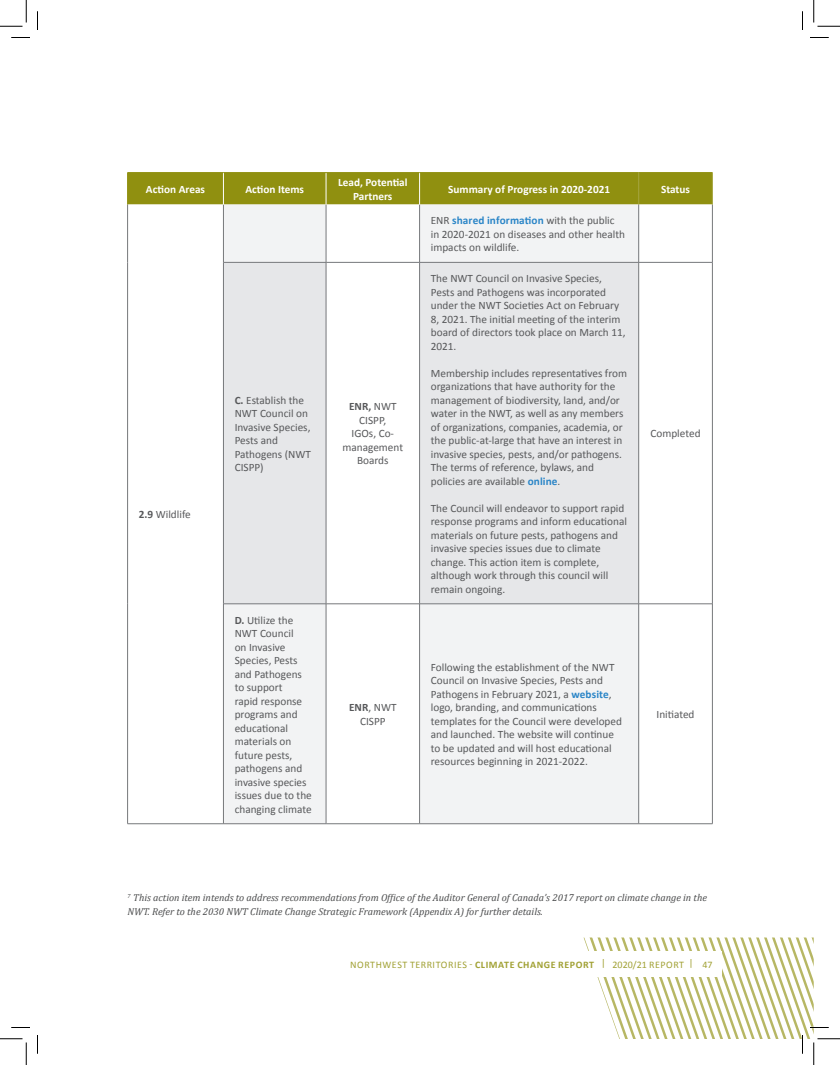
<style>
.page{position:relative;width:840px;height:1065px;background:#fff}
.page>*{position:absolute;margin:0;border:0;box-sizing:border-box;transform-origin:0 0}
.t1{font:11.25px/13.5px "Calibri";color:#57585a}
.t2{font:700 11.25px/13.5px "Calibri";color:#fff;text-align:center}
.t3{font:italic 10.12px/13.9px "Cambria";color:#4b4c4d}
.t4{font:10px "Calibri";letter-spacing:.05em;color:#a1a134}
.s1{font-weight:700}
.s2{font-weight:700;color:#2a85c7}
</style>
<div class="page">
<div style="left:128px;top:173px;width:584px;height:32px;background:#909010"></div>
<svg style="left:128px;top:205px;width:584px;height:619px"></svg>
<svg style="left:224px;top:205px;width:414px;height:619px;fill:#f2f3f4"></svg>
<svg style="left:224px;top:263px;width:414px;height:341px;fill:#e6e7e9"></svg>
<hr style="left:712px;top:205px;width:1px;height:57px;background:#76787b">
<hr style="left:712px;top:262px;width:1px;height:342px;background:#76787b">
<hr style="left:712px;top:604px;width:1px;height:220px;background:#76787b">
<hr style="left:639px;top:262px;width:73px;height:1px;background:#76787b">
<hr style="left:639px;top:604px;width:73px;height:1px;background:#76787b">
<hr style="left:639px;top:824px;width:74px;height:1px;background:#76787b">
<hr style="left:223px;top:262px;width:1px;height:342px;background:#76787b">
<hr style="left:326px;top:262px;width:1px;height:342px;background:#76787b">
<hr style="left:419px;top:262px;width:1px;height:342px;background:#76787b">
<hr style="left:638px;top:262px;width:1px;height:342px;background:#76787b">
<hr style="left:223px;top:205px;width:1px;height:57px;background:#76787b">
<hr style="left:326px;top:205px;width:1px;height:57px;background:#76787b">
<hr style="left:223px;top:262px;width:103px;height:1px;background:#76787b">
<hr style="left:419px;top:205px;width:1px;height:57px;background:#76787b">
<hr style="left:638px;top:205px;width:1px;height:57px;background:#76787b">
<hr style="left:419px;top:262px;width:220px;height:1px;background:#76787b">
<hr style="left:223px;top:604px;width:103px;height:1px;background:#76787b">
<hr style="left:223px;top:604px;width:1px;height:220px;background:#76787b">
<hr style="left:326px;top:604px;width:1px;height:220px;background:#76787b">
<hr style="left:223px;top:824px;width:103px;height:1px;background:#76787b">
<hr style="left:419px;top:604px;width:220px;height:1px;background:#76787b">
<hr style="left:419px;top:604px;width:1px;height:220px;background:#76787b">
<hr style="left:638px;top:604px;width:1px;height:220px;background:#76787b">
<hr style="left:419px;top:824px;width:220px;height:1px;background:#76787b">
<hr style="left:127px;top:205px;width:1px;height:57px;background:#76787b">
<hr style="left:127px;top:262px;width:1px;height:342px;background:#76787b">
<hr style="left:127px;top:604px;width:1px;height:220px;background:#76787b">
<hr style="left:223px;top:173px;width:1px;height:32px;background:#fff">
<hr style="left:326px;top:173px;width:1px;height:32px;background:#fff">
<hr style="left:419px;top:173px;width:1px;height:32px;background:#fff">
<hr style="left:326px;top:262px;width:93px;height:1px;background:#76787b">
<hr style="left:326px;top:604px;width:93px;height:1px;background:#76787b">
<hr style="left:128px;top:824px;width:95px;height:1px;background:#76787b">
<hr style="left:326px;top:824px;width:93px;height:1px;background:#76787b">
<hr style="left:128px;top:172px;width:95px;height:1px;background:#909010">
<hr style="left:127px;top:173px;width:1px;height:32px;background:#909010">
<hr style="left:223px;top:172px;width:103px;height:1px;background:#909010">
<hr style="left:326px;top:172px;width:94px;height:1px;background:#909010">
<hr style="left:420px;top:172px;width:219px;height:1px;background:#909010">
<hr style="left:639px;top:172px;width:73px;height:1px;background:#909010">
<hr style="left:638px;top:173px;width:1px;height:32px;background:#a6a640">
<hr style="left:712px;top:173px;width:1px;height:32px;background:#a6a640">
<svg style="left:11px;top:37px;width:19px;height:1px"></svg>
<svg style="left:810px;top:37px;width:19px;height:1px"></svg>
<svg style="left:11px;top:1027px;width:19px;height:1px"></svg>
<svg style="left:37px;top:11px;width:1px;height:19px"></svg>
<svg style="left:37px;top:1035px;width:1px;height:19px"></svg>
<svg style="left:802px;top:11px;width:1px;height:19px"></svg>
<svg style="left:0;top:0;width:27px;height:27px"></svg>
<svg style="left:0;top:1039px;width:27px;height:26px"></svg>
<svg style="left:814px;top:0;width:26px;height:27px"></svg>
<svg style="left:584px;top:938px;width:256px;height:127px"></svg>
<p class="t2" style="left:146px;top:182px;width:61px">Action Areas</p>
<p class="t2" style="left:245px;top:182px;width:60px">Action Items</p>
<p class="t2" style="left:338px;top:176px;width:71px">Lead, Potential<br>Partners</p>
<p class="t2" style="left:448px;top:182px;width:163px">Summary of Progress in 2020-2021</p>
<p class="t2" style="left:661px;top:182px;width:30px">Status</p>
<p class="t1" style="left:139px;top:508px;width:53px"><span class="s1">2.9</span> Wildlife</p>
<p class="t1" style="left:235px;top:393px;width:78px"><span class="s1">C.</span> Establish the<br>NWT Council on<br>Invasive Species,<br>Pests and<br>Pathogens (NWT<br>CISPP)</p>
<p class="t1" style="left:343px;top:400px;width:62px;text-align:center"><span class="s1">ENR,</span> NWT<br>CISPP,<br>IGOs, Co&shy;management<br>Boards</p>
<p class="t1" style="left:235px;top:613px;width:79px"><span class="s1">D.</span> Utilize the<br>NWT Council<br>on Invasive<br>Species, Pests and Pathogens to support<br>rapid response programs and educational materials on future pests, pathogens and invasive species issues due to the changing climate</p>
<p class="t1" style="left:349px;top:701px;width:49px;text-align:center"><span class="s1">ENR</span>, NWT<br>CISPP</p>
<p class="t1" style="left:431px;top:214px;width:196px">ENR <span class="s2">shared information</span> with the public in 2020-2021 on diseases and other health impacts on wildlife.</p>
<p class="t1" style="left:431px;top:272px;width:196px">The NWT Council on Invasive Species, Pests and Pathogens was incorporated under the NWT Societies Act on February 8, 2021. The initial meeting of the interim board of directors took place on March 11, 2021.</p>
<p class="t1" style="left:431px;top:366px;width:198px">Membership includes representatives from organizations that have authority for the management of biodiversity, land, and/or water in the NWT, as well as any members of organizations, companies, academia, or the public-at-large that have an interest in invasive species, pests, and/or pathogens.<br>The terms of reference, bylaws, and policies are available <span class="s2">online</span>.</p>
<p class="t1" style="left:431px;top:501px;width:198px">The Council will endeavor to support rapid response programs and inform educational materials on future pests, pathogens and invasive species issues due to climate change. This action item is complete, although work through this council will remain ongoing.</p>
<p class="t1" style="left:651px;top:427px;width:52px">Completed</p>
<p class="t1" style="left:431px;top:660px;width:193px">Following the establishment of the NWT Council on Invasive Species, Pests and Pathogens in February 2021, a <span class="s2">website</span>, logo, branding, and communications templates for the Council were developed and launched. The website will continue to be updated and will host educational resources beginning in 2021-2022.</p>
<p class="t1" style="left:657px;top:708px;width:40px">Initiated</p>
<p class="t3" style="left:128px;top:890px;width:581px"><sup>7</sup> This action item intends to address recommendations from Office of the Auditor General of Canada’s 2017 report on climate change in the<br>NWT. Refer to the 2030 NWT Climate Change Strategic Framework (Appendix A) for further details.</p>
<p class="t4" style="left:350px;top:958px;width:364px">NORTHWEST TERRITORIES - <span class="s1">CLIMATE CHANGE REPORT</span> | 2020/21 REPORT | 47</p>
</div>
